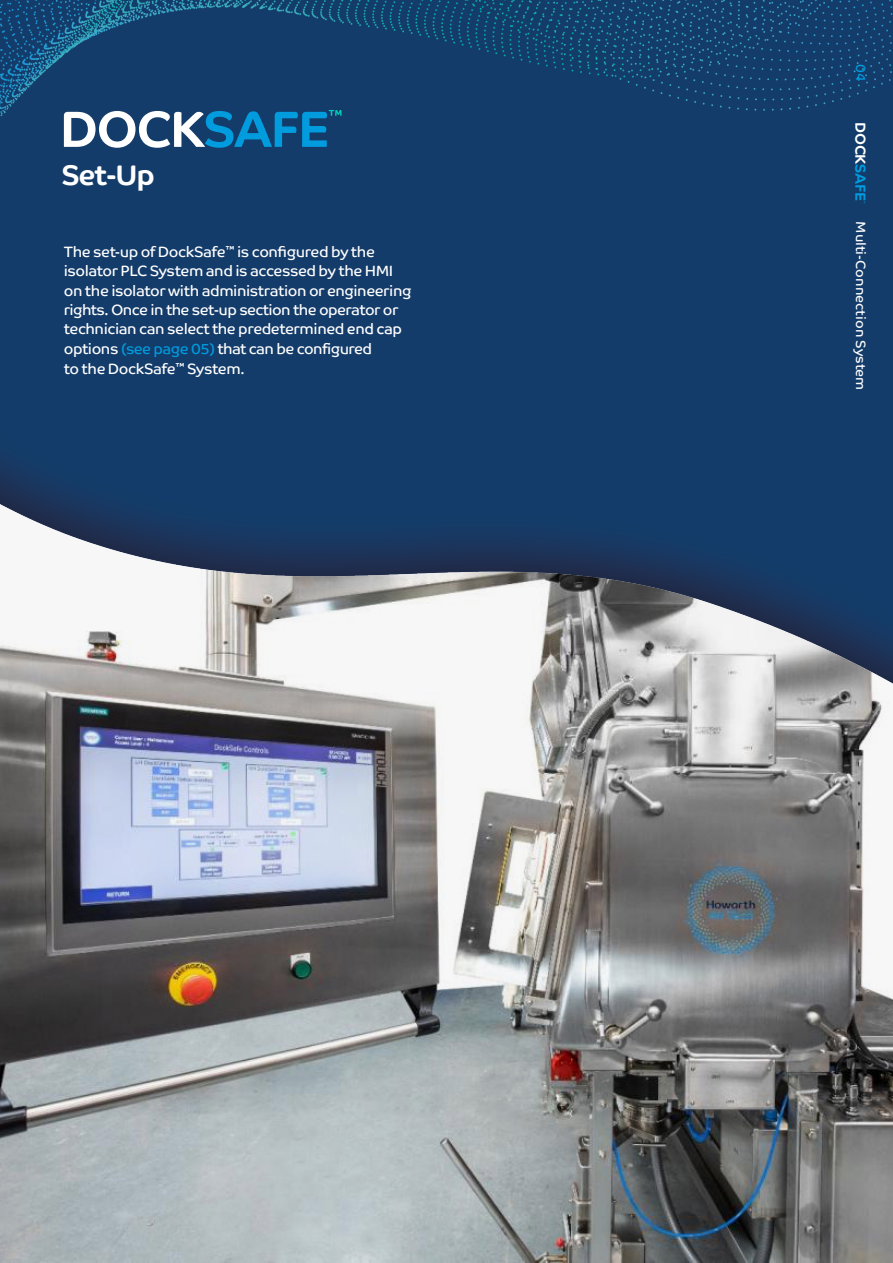
<style>
.page{position:relative;width:893px;height:1263px;background:#fff}
.page>*{position:absolute;margin:0;border:0;box-sizing:border-box;transform-origin:0 0}
.t1{font:700 51px "Co Text";letter-spacing:-.04em;color:#fff}
.t2{font:28.5px "Co Text Bd";color:#fff}
.t3{font:15px/19.5px "Co Text";letter-spacing:-.03em;color:#fff}
.t4{font:700 14.55px "Co Text";letter-spacing:-.03em;color:#fff}
.t5{font:13.8px "Co Text Bd";color:#fff}
.t6{font:13.5px "Co Text";color:#fff}
.t7{font:13.5px "Co Text";color:#009bde}
.t8{font:700 2.4px "Co Text";color:#009bde}
.s1{color:#009cde}
.s2{color:#009bde}
</style>
<div class="page">
<img style="left:0;top:0;width:893px;height:1263px">
<p class="t1" style="left:60px;top:99px;width:273px">DOCK<span class="s1">SAFE</span></p>
<p class="t5" style="left:329px;top:106px;width:15px">™</p>
<p class="t2" style="left:62px;top:157px;width:95px">Set-Up</p>
<p class="t3" style="left:64px;top:241px;width:349px">The set-up of DockSafe<sup>™</sup> is configured by the isolator PLC System and is accessed by the HMI on the isolator with administration or engineering rights. Once in the set-up section the operator or technician can select the predetermined end cap options <span class="s2">(see page 05)</span> that can be configured<br>to the DockSafe<sup>™</sup> System.</p>
<p class="t7" style="left:869px;top:64px;width:19px;rotate:90deg">04</p>
<p class="t4" style="left:869px;top:122px;width:80px;rotate:90deg">DOCK<span class="s2">SAFE</span></p>
<p class="t8" style="left:866px;top:201px;width:4px;rotate:90deg">™</p>
<p class="t6" style="left:869px;top:221px;width:171px;rotate:90deg">Multi-Connection System</p>
</div>
